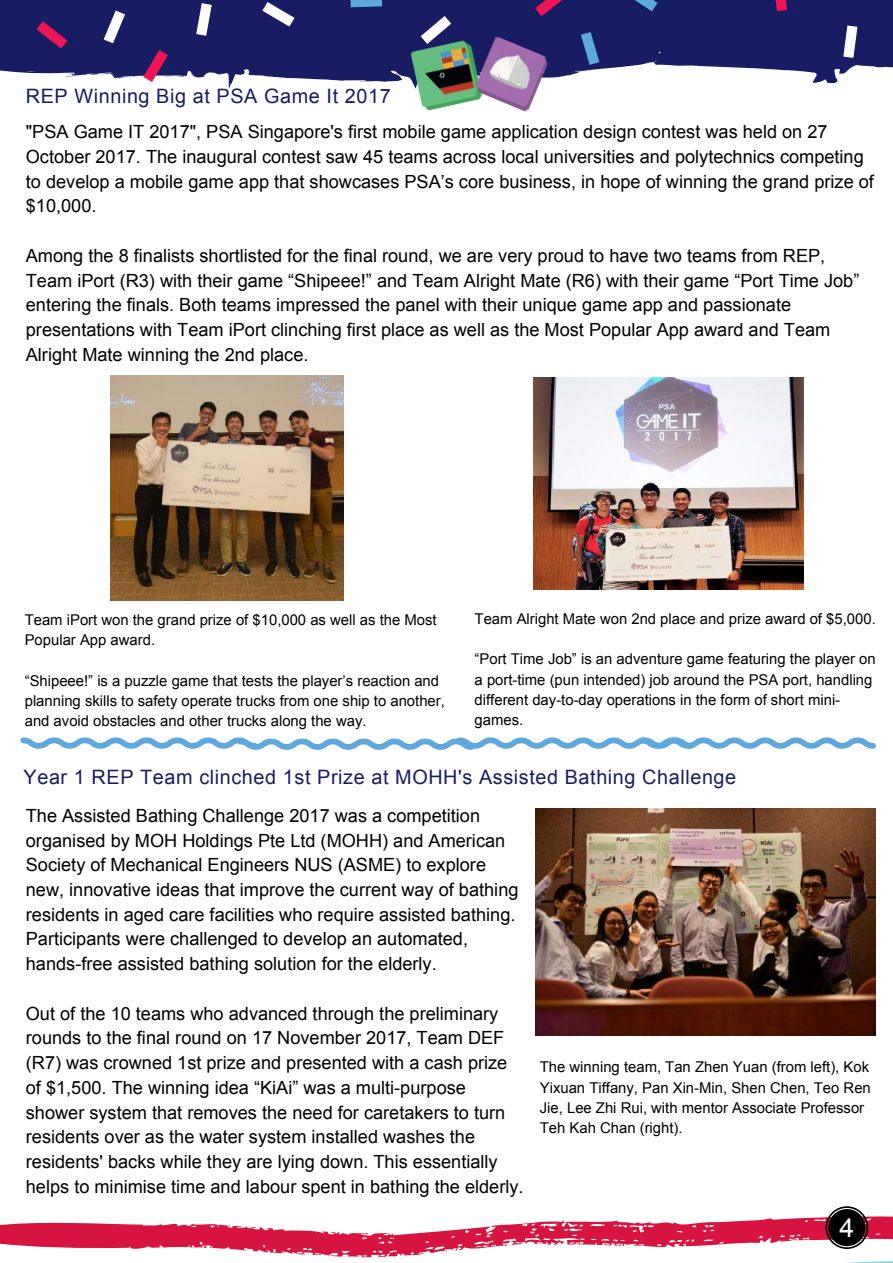
<style>
.page{position:relative;width:893px;height:1263px;background:#fff}
.page>*{position:absolute;margin:0;border:0;box-sizing:border-box;transform-origin:0 0}
.t1{font:26.4px "Arial";color:#fff}
.t2{font:19.8px "Arial";letter-spacing:.03em;color:#181c62}
.t3{font:18.15px/24.8px "Arial";color:#000}
.t4{font:14.85px/20.2px "Arial";color:#000}
</style>
<div class="page">
<svg style="left:0;top:0;width:892px;height:89px;fill:#181c62"></svg>
<svg style="left:69px;top:73px;width:8px;height:5px"></svg>
<svg style="left:196px;top:3px;width:16px;height:33px"></svg>
<svg style="left:262px;top:2px;width:32px;height:25px"></svg>
<svg style="left:104px;top:10px;width:21px;height:33px"></svg>
<svg style="left:130px;top:50px;width:55px;height:32px;background:#65407a"></svg>
<svg style="left:350px;top:0;width:32px;height:7px"></svg>
<svg style="left:420px;top:16px;width:31px;height:23px"></svg>
<svg style="left:37px;top:21px;width:30px;height:28px"></svg>
<svg style="left:625px;top:0;width:32px;height:11px"></svg>
<svg style="left:773px;top:0;width:14px;height:11px"></svg>
<svg style="left:581px;top:32px;width:18px;height:33px"></svg>
<svg style="left:535px;top:0;width:31px;height:16px"></svg>
<svg style="left:843px;top:25px;width:14px;height:33px"></svg>
<img style="left:110px;top:375px;width:233px;height:225px">
<img style="left:410px;top:39px;width:63px;height:72px">
<img style="left:473px;top:36px;width:77px;height:76px">
<img style="left:533px;top:378px;width:270px;height:211px">
<svg style="left:0;top:1206px;width:892px;height:56px"></svg>
<div style="left:828px;top:1209px;width:37px;height:37px;background:#000;border-radius:50%"></div>
<svg style="left:20px;top:737px;width:855px;height:13px"></svg>
<img style="left:535px;top:808px;width:340px;height:227px">
<p class="t2" style="left:26px;top:85px;width:366px">REP Winning Big at PSA Game It 2017</p>
<p class="t3" style="left:26px;top:120px;width:849px">"PSA Game IT 2017", PSA Singapore's first mobile game application design contest was held on 27<br>October 2017. The inaugural contest saw 45 teams across local universities and polytechnics competing to develop a mobile game app that showcases PSA’s core business, in hope of winning the grand prize of $10,000.</p>
<p class="t3" style="left:26px;top:243px;width:835px">Among the 8 finalists shortlisted for the final round, we are very proud to have two teams from REP, Team iPort (R3) with their game “Shipeee!” and Team Alright Mate (R6) with their game “Port Time Job” entering the finals. Both teams impressed the panel with their unique game app and passionate presentations with Team iPort clinching first place as well as the Most Popular App award and Team Alright Mate winning the 2nd place.</p>
<p class="t4" style="left:25px;top:610px;width:413px">Team iPort won the grand prize of $10,000 as well as the Most<br>Popular App award.</p>
<p class="t4" style="left:25px;top:670px;width:421px">“Shipeee!” is a puzzle game that tests the player’s reaction and planning skills to safety operate trucks from one ship to another, and avoid obstacles and other trucks along the way.</p>
<p class="t4" style="left:474px;top:609px;width:402px">Team Alright Mate won 2nd place and prize award of $5,000.</p>
<p class="t4" style="left:474px;top:649px;width:402px">“Port Time Job” is an adventure game featuring the player on a port-time (pun intended) job around the PSA port, handling different day-to-day operations in the form of short mini&shy;games.</p>
<p class="t2" style="left:24px;top:766px;width:714px">Year 1 REP Team clinched 1st Prize at MOHH's Assisted Bathing Challenge</p>
<p class="t3" style="left:26px;top:803px;width:494px">The Assisted Bathing Challenge 2017 was a competition organised by MOH Holdings Pte Ltd (MOHH) and American Society of Mechanical Engineers NUS (ASME) to explore new, innovative ideas that improve the current way of bathing residents in aged care facilities who require assisted bathing.<br>Participants were challenged to develop an automated, hands-free assisted bathing solution for the elderly.</p>
<p class="t3" style="left:26px;top:1001px;width:499px">Out of the 10 teams who advanced through the preliminary rounds to the final round on 17 November 2017, Team DEF (R7) was crowned 1st prize and presented with a cash prize of $1,500. The winning idea “KiAi” was a multi-purpose shower system that removes the need for caretakers to turn residents over as the water system installed washes the residents' backs while they are lying down. This essentially helps to minimise time and labour spent in bathing the elderly.</p>
<p class="t4" style="left:540px;top:1057px;width:332px">The winning team, Tan Zhen Yuan (from left), Kok Yixuan Tiffany, Pan Xin-Min, Shen Chen, Teo Ren Jie, Lee Zhi Rui, with mentor Associate Professor Teh Kah Chan (right).</p>
<h1 class="t1" style="left:839px;top:1213px;width:16px">4</h1>
</div>
